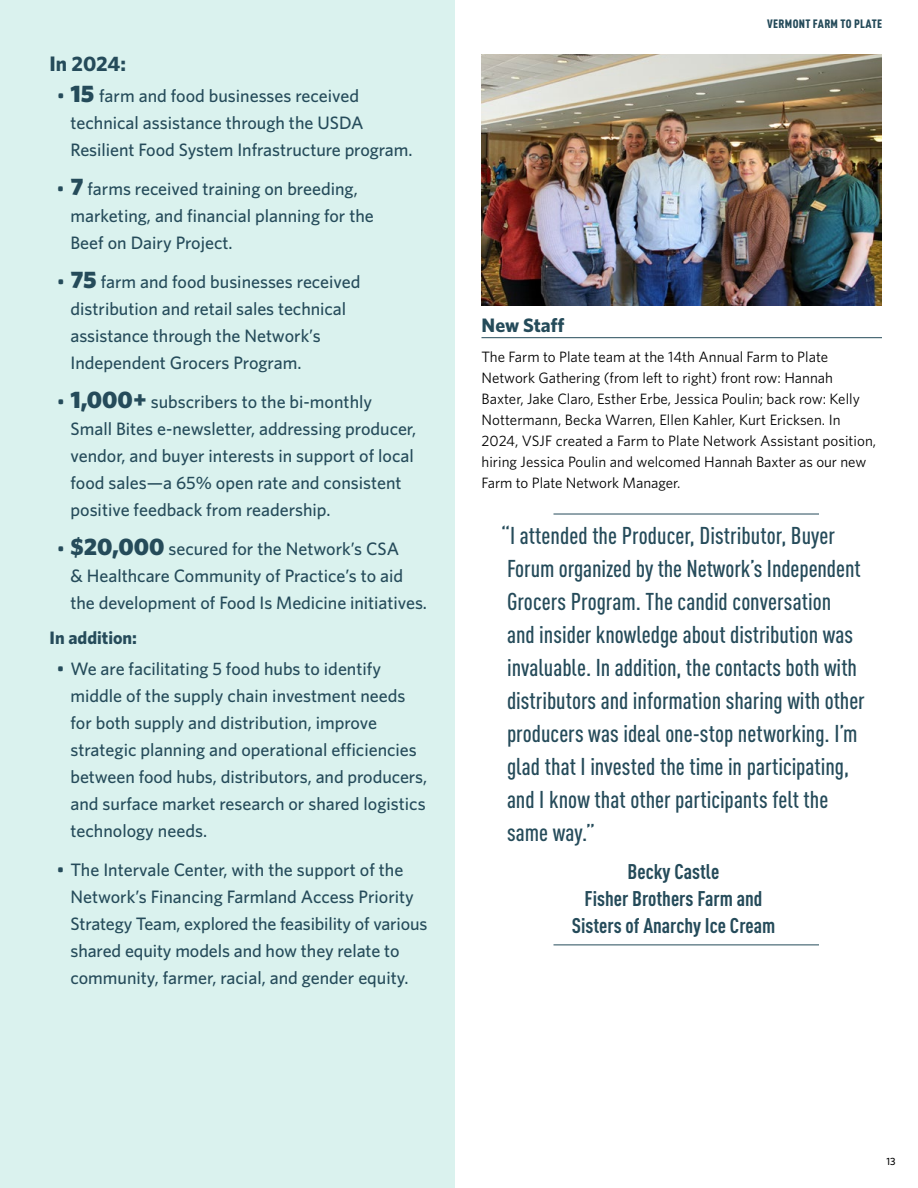
<style>
.page{position:relative;width:918px;height:1188px;background:#fff}
.page>*{position:absolute;margin:0;border:0;box-sizing:border-box;transform-origin:0 0}
.t1{font:500 24px/33px "DIN Cond";color:#254b5a}
.t2{font:700 21px/27px "DIN Cond";color:#254b5a;text-align:center}
.t3{font:700 21px "Whitney";letter-spacing:-.005em;color:#254b5a}
.t4{font:700 19.5px "Whitney";color:#254b5a}
.t5{font:500 18px/27px "Whitney";color:#254b5a}
.t6{font:700 18px "Whitney";color:#254b5a}
.t7{font:15px/21px "Whitney";color:#000}
.t8{font:900 12px "DIN Cond";letter-spacing:.025em;color:#254b5a}
.t9{font:500 10.5px "Whitney";color:#000}
.s1{font-weight:900;font-size:24px}
</style>
<div class="page">
<div style="left:0;top:0;width:454px;height:1188px;background:#daf2ee"></div>
<hr style="left:482px;top:337px;width:400px;height:1px;background:#254b5a">
<img style="left:482px;top:54px;width:400px;height:252px">
<hr style="left:554px;top:514px;width:265px;height:1px;background:#254b5a">
<hr style="left:554px;top:945px;width:265px;height:1px;background:#254b5a">
<p class="t3" style="left:50px;top:49px;width:78px">In 2024:</p>
<p class="t5" style="left:70px;top:82px;width:344px;text-indent:-13px">• <span class="s1">15</span> farm and food businesses received technical assistance through the USDA<br>Resilient Food System Infrastructure program.</p>
<p class="t5" style="left:71px;top:175px;width:305px;text-indent:-14px">• <span class="s1">7</span> farms received training on breeding, marketing, and financial planning for the<br>Beef on Dairy Project.</p>
<p class="t5" style="left:71px;top:268px;width:291px;text-indent:-13px">• <span class="s1">75</span> farm and food businesses received distribution and retail sales technical assistance through the Network’s Independent Grocers Program.</p>
<p class="t5" style="left:71px;top:388px;width:347px;text-indent:-13px">• <span class="s1">1,000+</span> subscribers to the bi-monthly Small Bites e-newsletter, addressing producer, vendor, and buyer interests in support of local food sales—a 65% open rate and consistent positive feedback from readership.</p>
<p class="t5" style="left:70px;top:535px;width:358px;text-indent:-13px">• <span class="s1">$20,000</span> secured for the Network’s CSA<br>&amp; Healthcare Community of Practice’s to aid the development of Food Is Medicine initiatives.</p>
<p class="t6" style="left:49px;top:625px;width:89px">In addition:</p>
<p class="t5" style="left:70px;top:655px;width:358px;text-indent:-14px">• We are facilitating 5 food hubs to identify middle of the supply chain investment needs for both supply and distribution, improve strategic planning and operational efficiencies between food hubs, distributors, and producers, and surface market research or shared logistics technology needs.</p>
<p class="t5" style="left:70px;top:856px;width:358px;text-indent:-14px">• The Intervale Center, with the support of the Network’s Financing Farmland Access Priority Strategy Team, explored the feasibility of various shared equity models and how they relate to community, farmer, racial, and gender equity.</p>
<p class="t8" style="left:767px;top:16px;width:116px">VERMONT FARM TO PLATE</p>
<p class="t4" style="left:482px;top:312px;width:85px">New Staff</p>
<p class="t7" style="left:482px;top:345px;width:396px">The Farm to Plate team at the 14th Annual Farm to Plate Network Gathering (from left to right) front row: Hannah Baxter, Jake Claro, Esther Erbe, Jessica Poulin; back row: Kelly Nottermann, Becka Warren, Ellen Kahler, Kurt Ericksen. In 2024, VSJF created a Farm to Plate Network Assistant position, hiring Jessica Poulin and welcomed Hannah Baxter as our new Farm to Plate Network Manager.</p>
<p class="t1" style="left:501px;top:519px;width:365px">“I attended the Producer, Distributor, Buyer Forum organized by the Network’s Independent Grocers Program. The candid conversation<br>and insider knowledge about distribution was invaluable. In addition, the contacts both with distributors and information sharing with other producers was ideal one-stop networking. I’m glad that I invested the time in participating, and I know that other participants felt the same way.”</p>
<p class="t2" style="left:572px;top:857px;width:205px">Becky Castle<br>Fisher Brothers Farm and<br>Sisters of Anarchy Ice Cream</p>
<p class="t9" style="left:886px;top:1155px;width:11px">13</p>
</div>
